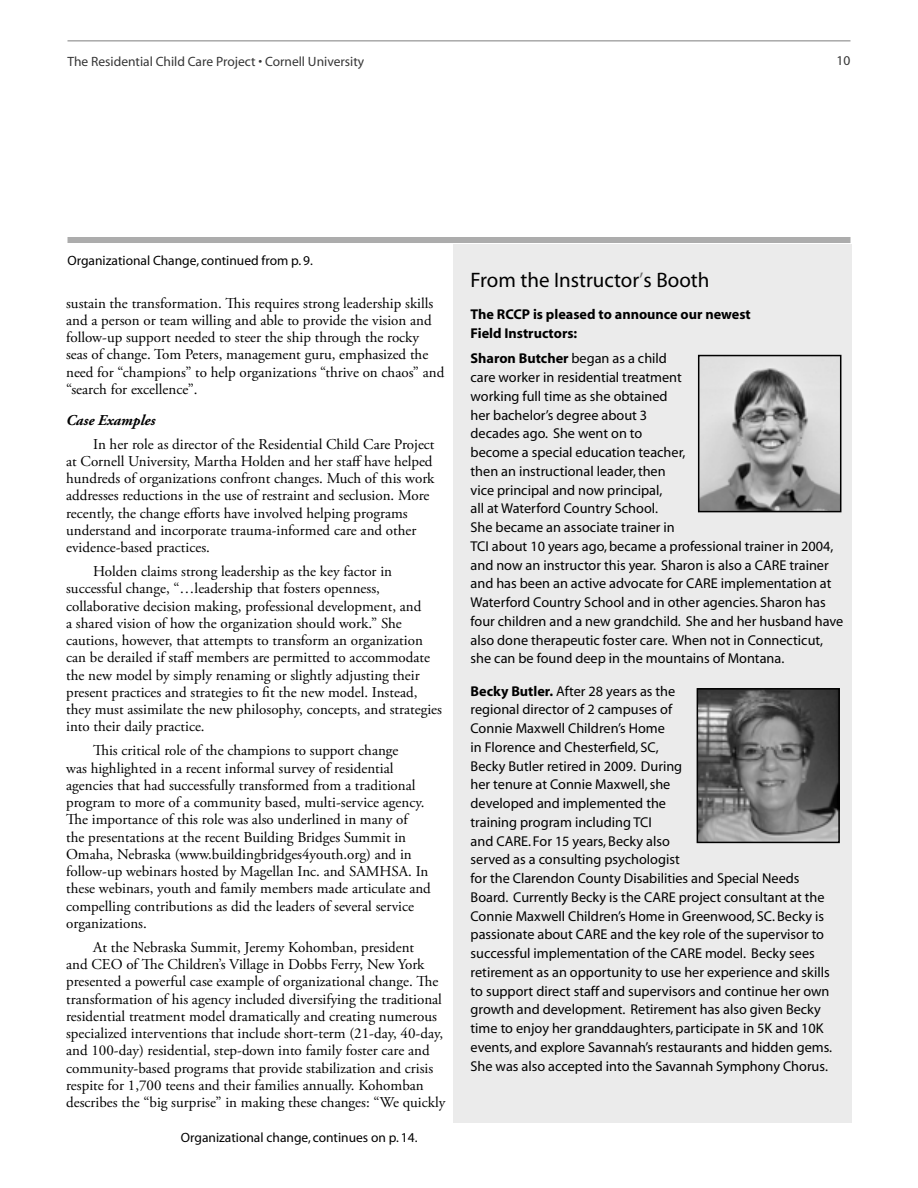
<style>
.page{position:relative;width:918px;height:1188px;background:#fff}
.page>*{position:absolute;margin:0;border:0;box-sizing:border-box;transform-origin:0 0}
.t1{font:21px "Myriad";color:#000}
.t2{font:15px/17.2px "Adobe Garamond Pro";color:#000}
.t3{font:italic 700 15px "Adobe Garamond Pro";color:#000}
.t4{font:14.25px/18.8px "Myriad";color:#000}
.t5{font:700 14.25px/18.8px "Myriad";color:#000}
.t6{font:13.5px "Myriad";color:#000}
.t7{font:13.5px "Myriad";color:#363636}
.s1{color:#707070}
.s2{font-weight:700}
</style>
<div class="page">
<hr style="left:68px;top:40px;width:782px;height:1px;background:#7d7d7d">
<div style="left:68px;top:237px;width:782px;height:6px;background:#acacac"></div>
<div style="left:453px;top:244px;width:399px;height:879px;background:#ebebeb"></div>
<img style="left:701px;top:358px;width:137px;height:151px">
<div style="left:698px;top:355px;width:143px;height:157px;border:2px solid #000"></div>
<img style="left:700px;top:691px;width:137px;height:149px">
<div style="left:697px;top:688px;width:143px;height:155px;border:2px solid #000"></div>
<p class="t7" style="left:68px;top:55px;width:298px">The Residential Child Care Project • Cornell University</p>
<p class="t7" style="left:837px;top:54px;width:15px">10</p>
<p class="t6" style="left:68px;top:254px;width:247px">Organizational Change, continued from p. 9.</p>
<p class="t2" style="left:66px;top:295px;width:380px">sustain the transformation. This requires strong leadership skills and a person or team willing and able to provide the vision and follow-up support needed to steer the ship through the rocky seas of change. Tom Peters, management guru, emphasized the need for “champions” to help organizations “thrive on chaos” and “search for excellence”.</p>
<p class="t3" style="left:66px;top:411px;width:91px">Case Examples</p>
<p class="t2" style="left:66px;top:436px;width:370px;text-indent:27px">In her role as director of the Residential Child Care Project at Cornell University, Martha Holden and her staff have helped hundreds of organizations confront changes. Much of this work addresses reductions in the use of restraint and seclusion. More recently, the change efforts have involved helping programs understand and incorporate trauma-informed care and other evidence-based practices.</p>
<p class="t2" style="left:66px;top:563px;width:377px;text-indent:27px">Holden claims strong leadership as the key factor in successful change, “…leadership that fosters openness, collaborative decision making, professional development, and<br>a shared vision of how the organization should work.” She cautions, however, that attempts to transform an organization can be derailed if staff members are permitted to accommodate the new model by simply renaming or slightly adjusting their present practices and strategies to fit the new model. Instead, they must assimilate the new philosophy, concepts, and strategies into their daily practice.</p>
<p class="t2" style="left:66px;top:743px;width:366px;text-indent:27px">This critical role of the champions to support change<br>was highlighted in a recent informal survey of residential agencies that had successfully transformed from a traditional program to more of a community based, multi-service agency.<br>The importance of this role was also underlined in many of<br>the presentations at the recent Building Bridges Summit in Omaha, Nebraska (www.buildingbridges4youth.org) and in follow-up webinars hosted by Magellan Inc. and SAMHSA. In these webinars, youth and family members made articulate and compelling contributions as did the leaders of several service organizations.</p>
<p class="t2" style="left:66px;top:939px;width:381px;text-indent:27px">At the Nebraska Summit, Jeremy Kohomban, president<br>and CEO of The Children’s Village in Dobbs Ferry, New York presented a powerful case example of organizational change. The transformation of his agency included diversifying the traditional residential treatment model dramatically and creating numerous specialized interventions that include short-term (21-day, 40-day, and 100-day) residential, step-down into family foster care and community-based programs that provide stabilization and crisis respite for 1,700 teens and their families annually. Kohomban describes the “big surprise” in making these changes: “We quickly</p>
<p class="t6" style="left:181px;top:1131px;width:238px">Organizational change, continues on p. 14.</p>
<h1 class="t1" style="left:471px;top:269px;width:241px">From the Instructor<span class="s1">’</span>s Booth</h1>
<p class="t5" style="left:471px;top:305px;width:282px">The RCCP is pleased to announce our newest<br>Field Instructors:</p>
<p class="t4" style="left:471px;top:350px;width:374px"><span class="s2">Sharon Butcher</span> began as a child<br>care worker in residential treatment<br>working full time as she obtained<br>her bachelor’s degree about 3<br>decades ago. She went on to<br>become a special education teacher,<br>then an instructional leader, then<br>vice principal and now principal,<br>all at Waterford Country School.<br>She became an associate trainer in<br>TCI about 10 years ago, became a professional trainer in 2004, and now an instructor this year. Sharon is also a CARE trainer and has been an active advocate for CARE implementation at Waterford Country School and in other agencies. Sharon has four children and a new grandchild. She and her husband have also done therapeutic foster care. When not in Connecticut, she can be found deep in the mountains of Montana.</p>
<p class="t4" style="left:471px;top:682px;width:363px"><span class="s2">Becky Butler.</span> After 28 years as the<br>regional director of 2 campuses of<br>Connie Maxwell Children’s Home<br>in Florence and Chesterfield, SC,<br>Becky Butler retired in 2009. During<br>her tenure at Connie Maxwell, she<br>developed and implemented the<br>training program including TCI<br>and CARE. For 15 years, Becky also<br>served as a consulting psychologist<br>for the Clarendon County Disabilities and Special Needs Board. Currently Becky is the CARE project consultant at the Connie Maxwell Children’s Home in Greenwood, SC. Becky is passionate about CARE and the key role of the supervisor to successful implementation of the CARE model. Becky sees retirement as an opportunity to use her experience and skills to support direct staff and supervisors and continue her own growth and development. Retirement has also given Becky time to enjoy her granddaughters, participate in 5K and 10K events, and explore Savannah’s restaurants and hidden gems.<br>She was also accepted into the Savannah Symphony Chorus.</p>
</div>
